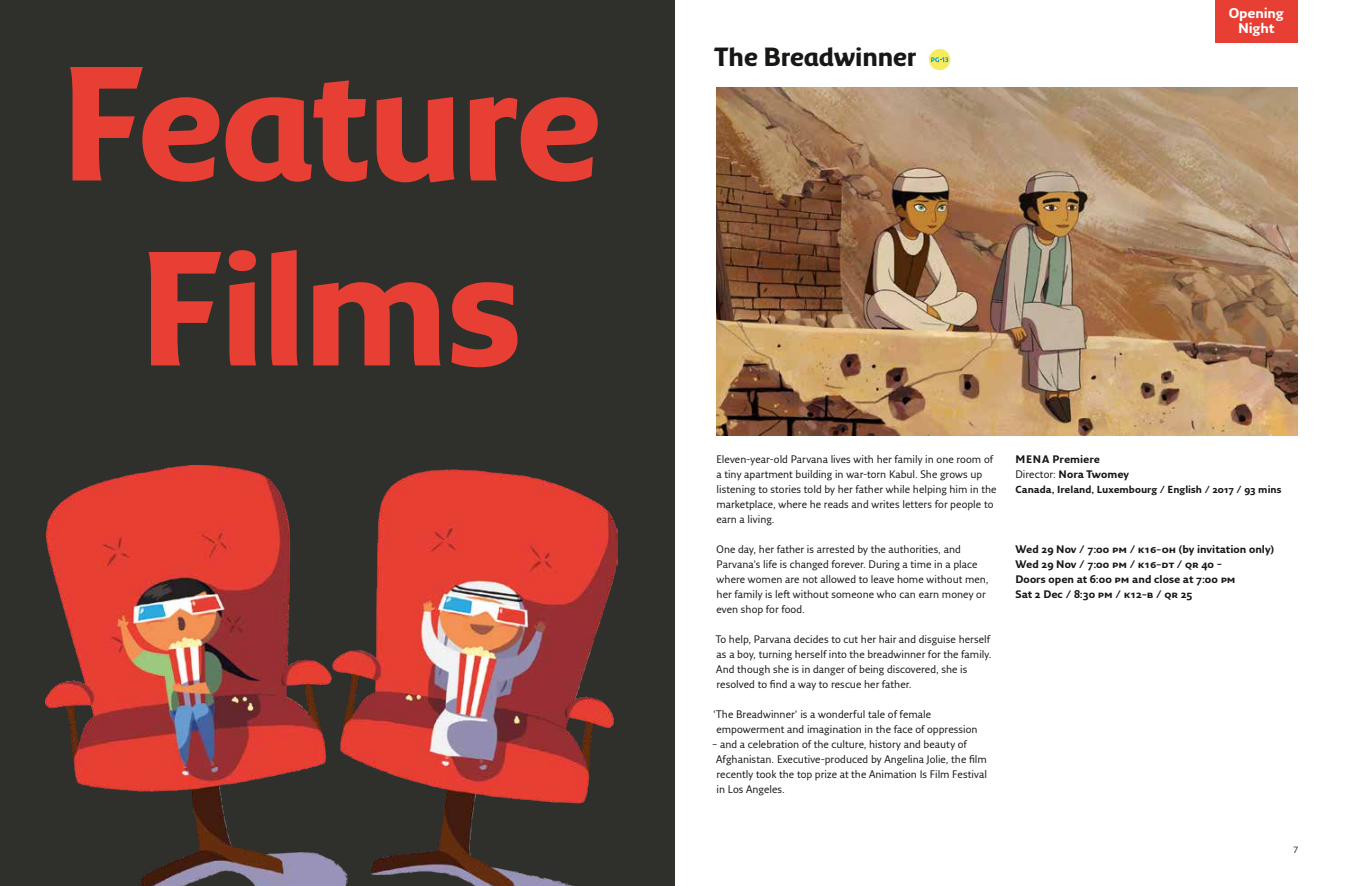
<style>
.page{position:relative;width:1347px;height:886px;background:#fff}
.page>*{position:absolute;margin:0;border:0;box-sizing:border-box;transform-origin:0 0}
.t1{font:154.12px/184.9px "Fresco DFI";letter-spacing:-.02em;color:#e83f34;text-align:center}
.t2{font:25px "Fresco DFI";letter-spacing:-.005em;color:#181716}
.t3{font:700 13.75px/15px "Fresco Sans Pro";letter-spacing:-.015em;color:#fff;text-align:center}
.t4{font:10.62px/15px "Fresco Sans Pro";letter-spacing:.005em;color:#181716}
.t5{font:700 10.62px/15px "Fresco Sans Pro";color:#181716}
.t6{font:700 10px "Fresco Sans Pro";letter-spacing:.005em;color:#181716}
.t7{font:8.75px "Fresco Sans Pro";color:#181716}
.s1{font-weight:400}
</style>
<div class="page">
<div style="left:929px;top:49px;width:21px;height:21px;background:#f5eb5f;border-radius:50%"></div>
<svg style="left:931px;top:57px;width:17px;height:5px"></svg>
<img style="left:716px;top:88px;width:581px;height:348px">
<div style="left:1215px;top:0;width:82px;height:43px;background:#e83f34"></div>
<div style="left:0;top:0;width:674px;height:886px;background:#2f302c"></div>
<img style="left:45px;top:466px;width:572px;height:420px">
<h1 class="t1" style="left:62px;top:21px;width:540px">Feature<br>Films</h1>
<h2 class="t2" style="left:713px;top:39px;width:204px">The Breadwinner</h2>
<p class="t3" style="left:1228px;top:6px;width:57px">Opening<br>Night</p>
<p class="t4" style="left:716px;top:451px;width:282px">Eleven-year-old Parvana lives with her family in one room of a tiny apartment building in war-torn Kabul. She grows up listening to stories told by her father while helping him in the marketplace, where he reads and writes letters for people to earn a living.</p>
<p class="t4" style="left:716px;top:541px;width:274px">One day, her father is arrested by the authorities, and Parvana’s life is changed forever. During a time in a place where women are not allowed to leave home without men, her family is left without someone who can earn money or even shop for food.</p>
<p class="t4" style="left:715px;top:631px;width:277px">To help, Parvana decides to cut her hair and disguise herself as a boy, turning herself into the breadwinner for the family.<br>And though she is in danger of being discovered, she is resolved to find a way to rescue her father.</p>
<p class="t4" style="left:713px;top:706px;width:266px">‘The Breadwinner’ is a wonderful tale of female empowerment and imagination in the face of oppression</p>
<p class="t4" style="left:716px;top:736px;width:272px;text-indent:-4px">– and a celebration of the culture, history and beauty of Afghanistan. Executive-produced by Angelina Jolie, the film recently took the top prize at the Animation Is Film Festival in Los Angeles.</p>
<p class="t5" style="left:1015px;top:451px;width:115px">MENA Premiere<br><span class="s1">Director:</span> Nora Twomey</p>
<p class="t6" style="left:1015px;top:483px;width:267px">Canada, Ireland, Luxembourg / English / 2017 / 93 mins</p>
<p class="t5" style="left:1015px;top:541px;width:260px">Wed 29 Nov / 7:00 PM / K16–OH (by invitation only)<br>Wed 29 Nov / 7:00 PM / K16–DT / QR 40 –<br>Doors open at 6:00 PM and close at 7:00 PM<br>Sat 2 Dec / 8:30 PM / K12–b / QR 25</p>
<p class="t7" style="left:1293px;top:844px;width:7px">7</p>
</div>
